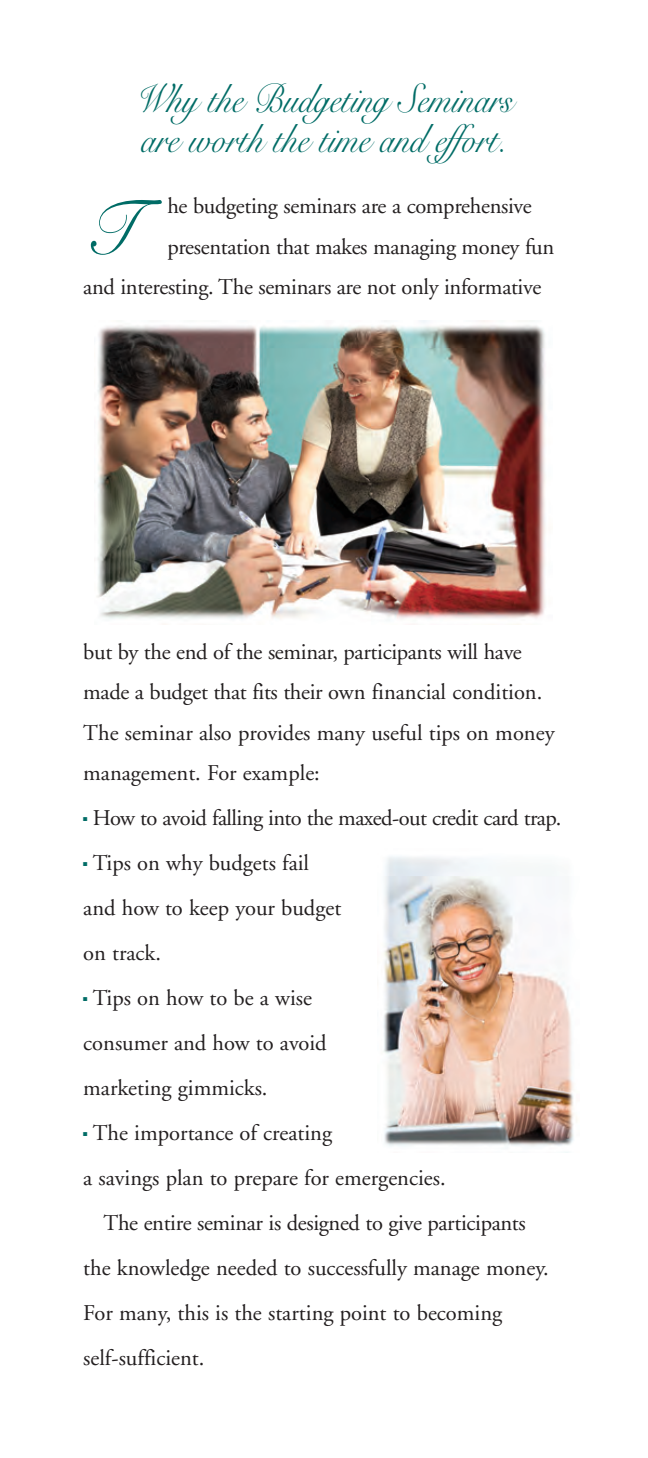
<style>
.page{position:relative;width:648px;height:1458px;background:#fff}
.page>*{position:absolute;margin:0;border:0;box-sizing:border-box;transform-origin:0 0}
.t1{font:78.52px "Snell Roundhand Script";color:#006c66;scale:.85 1}
.t2{font:40.5px/40.5px "Snell Roundhand Script";color:#006c66;scale:.85 1}
.t3{font:22.5px/45px "Adobe Garamond";color:#231f20}
.t4{font:22.5px "Adobe Garamond";letter-spacing:-.025em;color:#231f20}
</style>
<div class="page">
<img style="left:97px;top:320px;width:449px;height:300px">
<img style="left:383px;top:856px;width:194px;height:297px">
<h2 class="t2" style="left:135px;top:84px;width:446px">Why the Budgeting Seminars are worth the time and effort.</h2>
<h1 class="t1" style="left:83px;top:199px;width:63px">T</h1>
<p class="t3" style="left:167px;top:185px;width:366px">he budgeting seminars are a comprehensive</p>
<p class="t3" style="left:167px;top:226px;width:388px">presentation that makes managing money fun</p>
<p class="t3" style="left:83px;top:266px;width:460px">and interesting. The seminars are not only informative</p>
<p class="t3" style="left:83px;top:633px;width:473px;line-height:40.5px">but by the end of the seminar, participants will have made a budget that fits their own financial condition.<br>The seminar also provides many useful tips on money management. For example:</p>
<p class="t4" style="left:83px;top:809px;width:480px"><sup>■</sup> How to avoid falling into the maxed-out credit card trap.</p>
<p class="t3" style="left:83px;top:842px;width:260px"><sup>■</sup> Tips on why budgets fail and how to keep your budget on track.</p>
<p class="t3" style="left:83px;top:977px;width:245px"><sup>■</sup> Tips on how to be a wise consumer and how to avoid marketing gimmicks.</p>
<p class="t3" style="left:83px;top:1112px;width:250px"><sup>■</sup> The importance of creating</p>
<p class="t3" style="left:83px;top:1157px;width:364px">a savings plan to prepare for emergencies.</p>
<p class="t3" style="left:104px;top:1202px;width:424px">The entire seminar is designed to give participants</p>
<p class="t3" style="left:83px;top:1247px;width:467px">the knowledge needed to successfully manage money.</p>
<p class="t3" style="left:83px;top:1292px;width:420px">For many, this is the starting point to becoming</p>
<p class="t3" style="left:83px;top:1337px;width:123px">self-sufficient.</p>
</div>
